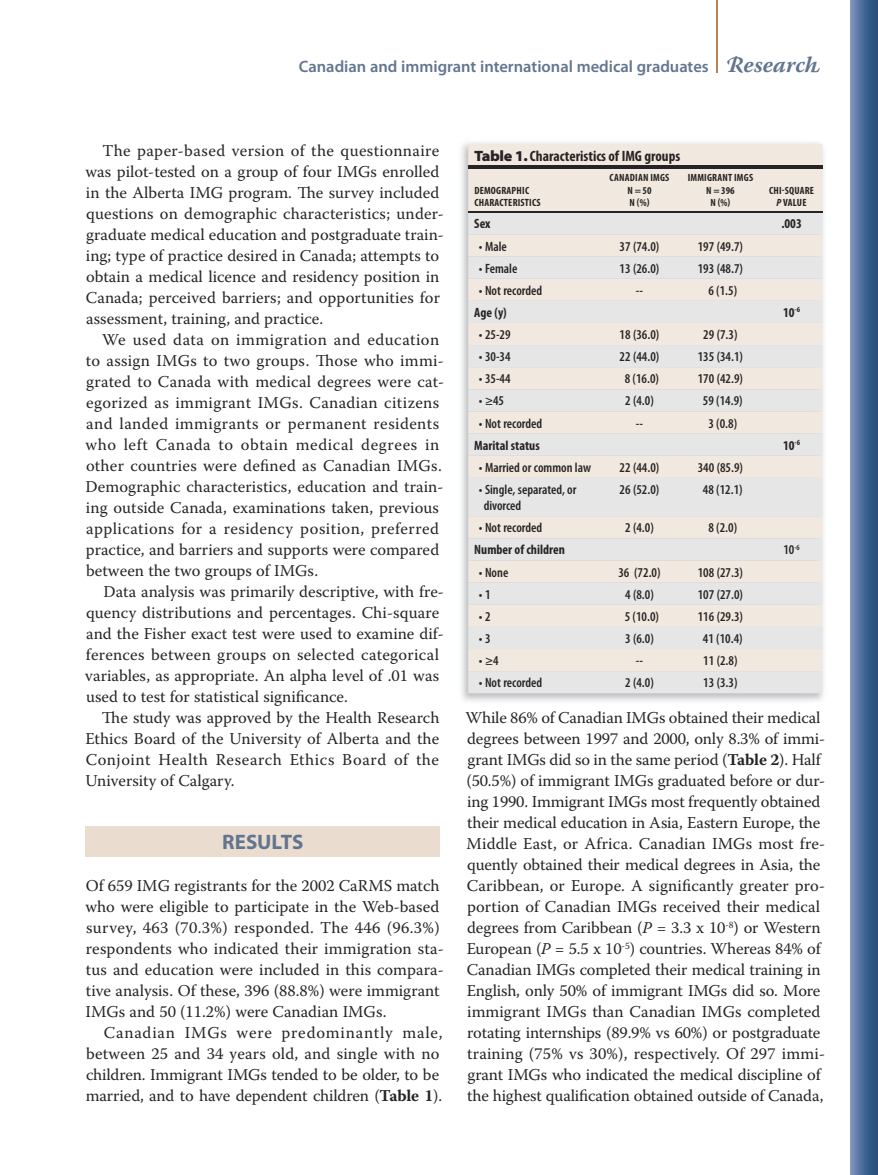
<style>
.page{position:relative;width:878px;height:1175px;background:#fff}
.page>*{position:absolute;margin:0;border:0;box-sizing:border-box;transform-origin:0 0}
.t1{font:700 21px "Myriad Pro";color:#627590}
.t2{font:16.5px/21px "Warnock Pro";letter-spacing:.005em;color:#272425}
.t3{font:600 16.5px "Myriad Pro";color:#627590}
.t4{font:700 condensed 15px "Myriad Pro";color:#272425}
.t5{font:600 condensed 13.5px/16.2px "Myriad Pro";color:#272425}
.t6{font:700 condensed 13.5px "Myriad Pro";color:#272425}
.t7{font:700 condensed 10.5px/12.6px "Myriad Pro";letter-spacing:.02em;color:#272425;text-align:center}
.s1{font-family:"Warnock Pro";font-weight:700;font-style:italic;font-size:22.5px}
.s2{font-weight:700}
.s3{font-weight:900;font-stretch:semi-expanded}
.s4{font-style:italic}
</style>
<div class="page">
<div style="left:850px;top:0;width:28px;height:1174px;background:linear-gradient(to right,#7890b9,#1e4978)"></div>
<hr style="left:716px;top:0;width:1px;height:72px;background:#b98257">
<div style="left:86px;top:826px;width:354px;height:30px;background:#eaddcf"></div>
<img style="left:461px;top:142px;width:363px;height:559px">
<div style="left:468px;top:144px;width:354px;height:67px;background:#f1e9df"></div>
<svg style="left:468px;top:213px;width:354px;height:480px;background:#eae6e2"></svg>
<hr style="left:468px;top:166px;width:131px;height:3px;background:#272425">
<hr style="left:599px;top:166px;width:81px;height:3px;background:#272425">
<hr style="left:680px;top:166px;width:80px;height:3px;background:#272425">
<hr style="left:760px;top:166px;width:62px;height:3px;background:#272425">
<hr style="left:468px;top:211px;width:131px;height:2px;background:#272425">
<hr style="left:599px;top:211px;width:81px;height:2px;background:#272425">
<hr style="left:680px;top:211px;width:80px;height:2px;background:#272425">
<hr style="left:760px;top:211px;width:62px;height:2px;background:#272425">
<p class="t3" style="left:299px;top:57px;width:523px">Canadian and immigrant international medical graduates <span class="s1">Research</span></p>
<p class="t2" style="left:85px;top:140px;width:360px;text-indent:17px">The paper-based version of the questionnaire was pilot-tested on a group of four IMGs enrolled in the Alberta IMG program. The survey included questions on demographic characteristics; under&shy;graduate medical education and postgraduate train&shy;ing; type of practice desired in Canada; attempts to obtain a medical licence and residency position in Canada; perceived barriers; and opportunities for assessment, training, and practice.</p>
<p class="t2" style="left:85px;top:329px;width:360px;text-indent:17px">We used data on immigration and education to assign IMGs to two groups. Those who immi&shy;grated to Canada with medical degrees were cat&shy;egorized as immigrant IMGs. Canadian citizens and landed immigrants or permanent residents who left Canada to obtain medical degrees in other countries were defined as Canadian IMGs.<br>Demographic characteristics, education and train&shy;ing outside Canada, examinations taken, previous applications for a residency position, preferred practice, and barriers and supports were compared between the two groups of IMGs.</p>
<p class="t2" style="left:85px;top:581px;width:360px;text-indent:18px">Data analysis was primarily descriptive, with fre&shy;quency distributions and percentages. Chi-square and the Fisher exact test were used to examine dif&shy;ferences between groups on selected categorical variables, as appropriate. An alpha level of .01 was used to test for statistical significance.</p>
<p class="t2" style="left:85px;top:707px;width:355px;text-align:justify;text-indent:17px">The study was approved by the Health Research Ethics Board of the University of Alberta and the Conjoint Health Research Ethics Board of the University of Calgary.</p>
<p class="t1" style="left:222px;top:830px;width:83px">RESULTS</p>
<p class="t2" style="left:85px;top:875px;width:360px">Of 659 IMG registrants for the 2002 CaRMS match who were eligible to participate in the Web-based survey, 463 (70.3%) responded. The 446 (96.3%) respondents who indicated their immigration sta&shy;tus and education were included in this compara&shy;tive analysis. Of these, 396 (88.8%) were immigrant IMGs and 50 (11.2%) were Canadian IMGs.</p>
<p class="t2" style="left:86px;top:1022px;width:358px;text-indent:18px">Canadian IMGs were predominantly male, between 25 and 34 years old, and single with no children. Immigrant IMGs tended to be older, to be married, and to have dependent children (<span class="s2">Table 1</span>).</p>
<p class="t4" style="left:474px;top:148px;width:207px"><span class="s3">Table 1.</span> Characteristics of IMG groups</p>
<p class="t7" style="left:474px;top:184px;width:68px;text-align:left">DEMOGRAPHIC<br>CHARACTERISTICS</p>
<p class="t7" style="left:609px;top:171px;width:61px">CANADIAN IMGS<br>N = 50<br>N (%)</p>
<p class="t7" style="left:687px;top:171px;width:67px">IMMIGRANT IMGS<br>N = 396<br>N (%)</p>
<p class="t7" style="left:769px;top:184px;width:47px">CHI-SQUARE<br><span class="s4">P</span> VALUE</p>
<p class="t6" style="left:474px;top:216px;width:18px">Sex</p>
<p class="t6" style="left:781px;top:216px;width:22px">.003</p>
<p class="t5" style="left:479px;top:238px;width:29px">• Male</p>
<p class="t5" style="left:619px;top:238px;width:41px">37 (74.0)</p>
<p class="t5" style="left:697px;top:238px;width:47px">197 (49.7)</p>
<p class="t5" style="left:479px;top:260px;width:40px">• Female</p>
<p class="t5" style="left:619px;top:260px;width:41px">13 (26.0)</p>
<p class="t5" style="left:697px;top:260px;width:47px">193 (48.7)</p>
<p class="t5" style="left:479px;top:282px;width:65px">• Not recorded</p>
<p class="t5" style="left:636px;top:282px;width:9px">--</p>
<p class="t5" style="left:708px;top:282px;width:30px">6 (1.5)</p>
<p class="t6" style="left:474px;top:305px;width:34px">Age (y)</p>
<p class="t6" style="left:783px;top:305px;width:18px">10<sup>-6</sup></p>
<p class="t5" style="left:479px;top:327px;width:33px">• 25-29</p>
<p class="t5" style="left:619px;top:327px;width:41px">18 (36.0)</p>
<p class="t5" style="left:703px;top:327px;width:36px">29 (7.3)</p>
<p class="t5" style="left:479px;top:349px;width:33px">• 30-34</p>
<p class="t5" style="left:619px;top:349px;width:41px">22 (44.0)</p>
<p class="t5" style="left:697px;top:349px;width:47px">135 (34.1)</p>
<p class="t5" style="left:479px;top:371px;width:33px">• 35-44</p>
<p class="t5" style="left:624px;top:371px;width:36px">8 (16.0)</p>
<p class="t5" style="left:697px;top:371px;width:47px">170 (42.9)</p>
<p class="t5" style="left:479px;top:393px;width:27px">• ≥45</p>
<p class="t5" style="left:625px;top:393px;width:30px">2 (4.0)</p>
<p class="t5" style="left:703px;top:393px;width:41px">59 (14.9)</p>
<p class="t5" style="left:479px;top:415px;width:65px">• Not recorded</p>
<p class="t5" style="left:636px;top:415px;width:9px">--</p>
<p class="t5" style="left:708px;top:415px;width:30px">3 (0.8)</p>
<p class="t6" style="left:474px;top:438px;width:67px">Marital status</p>
<p class="t6" style="left:783px;top:438px;width:18px">10<sup>-6</sup></p>
<p class="t5" style="left:479px;top:459px;width:113px">• Married or common law</p>
<p class="t5" style="left:619px;top:459px;width:41px">22 (44.0)</p>
<p class="t5" style="left:697px;top:459px;width:47px">340 (85.9)</p>
<p class="t5" style="left:483px;top:481px;width:94px;text-indent:-5px">• Single, separated, or divorced</p>
<p class="t5" style="left:619px;top:481px;width:41px">26 (52.0)</p>
<p class="t5" style="left:703px;top:481px;width:41px">48 (12.1)</p>
<p class="t5" style="left:479px;top:520px;width:65px">• Not recorded</p>
<p class="t5" style="left:625px;top:520px;width:30px">2 (4.0)</p>
<p class="t5" style="left:708px;top:520px;width:30px">8 (2.0)</p>
<p class="t6" style="left:474px;top:542px;width:92px">Number of children</p>
<p class="t5" style="left:783px;top:542px;width:18px">10<sup>-6</sup></p>
<p class="t5" style="left:479px;top:564px;width:31px">• None</p>
<p class="t5" style="left:618px;top:564px;width:44px">36 (72.0)</p>
<p class="t5" style="left:697px;top:564px;width:47px">108 (27.3)</p>
<p class="t5" style="left:479px;top:586px;width:13px">• 1</p>
<p class="t5" style="left:625px;top:586px;width:30px">4 (8.0)</p>
<p class="t5" style="left:697px;top:586px;width:47px">107 (27.0)</p>
<p class="t5" style="left:479px;top:608px;width:13px">• 2</p>
<p class="t5" style="left:624px;top:608px;width:36px">5 (10.0)</p>
<p class="t5" style="left:697px;top:608px;width:47px">116 (29.3)</p>
<p class="t5" style="left:479px;top:630px;width:13px">• 3</p>
<p class="t5" style="left:625px;top:630px;width:30px">3 (6.0)</p>
<p class="t5" style="left:703px;top:630px;width:41px">41 (10.4)</p>
<p class="t5" style="left:479px;top:653px;width:21px">• ≥4</p>
<p class="t5" style="left:636px;top:653px;width:9px">--</p>
<p class="t5" style="left:703px;top:653px;width:36px">11 (2.8)</p>
<p class="t5" style="left:479px;top:675px;width:65px">• Not recorded</p>
<p class="t5" style="left:625px;top:675px;width:30px">2 (4.0)</p>
<p class="t5" style="left:703px;top:675px;width:36px">13 (3.3)</p>
<p class="t2" style="left:465px;top:707px;width:361px">While 86% of Canadian IMGs obtained their medical degrees between 1997 and 2000, only 8.3% of immi&shy;grant IMGs did so in the same period (<span class="s2">Table 2</span>). Half (50.5%) of immigrant IMGs graduated before or dur&shy;ing 1990. Immigrant IMGs most frequently obtained their medical education in Asia, Eastern Europe, the Middle East, or Africa. Canadian IMGs most fre&shy;quently obtained their medical degrees in Asia, the Caribbean, or Europe. A significantly greater pro&shy;portion of Canadian IMGs received their medical degrees from Caribbean (<span class="s4">P</span> = 3.3 x 10<sup>-8</sup>) or Western European (<span class="s4">P</span> = 5.5 x 10<sup>-5</sup>) countries. Whereas 84% of Canadian IMGs completed their medical training in English, only 50% of immigrant IMGs did so. More immigrant IMGs than Canadian IMGs completed rotating internships (89.9% vs 60%) or postgraduate training (75% vs 30%), respectively. Of 297 immi&shy;grant IMGs who indicated the medical discipline of the highest qualification obtained outside of Canada,</p>
</div>
